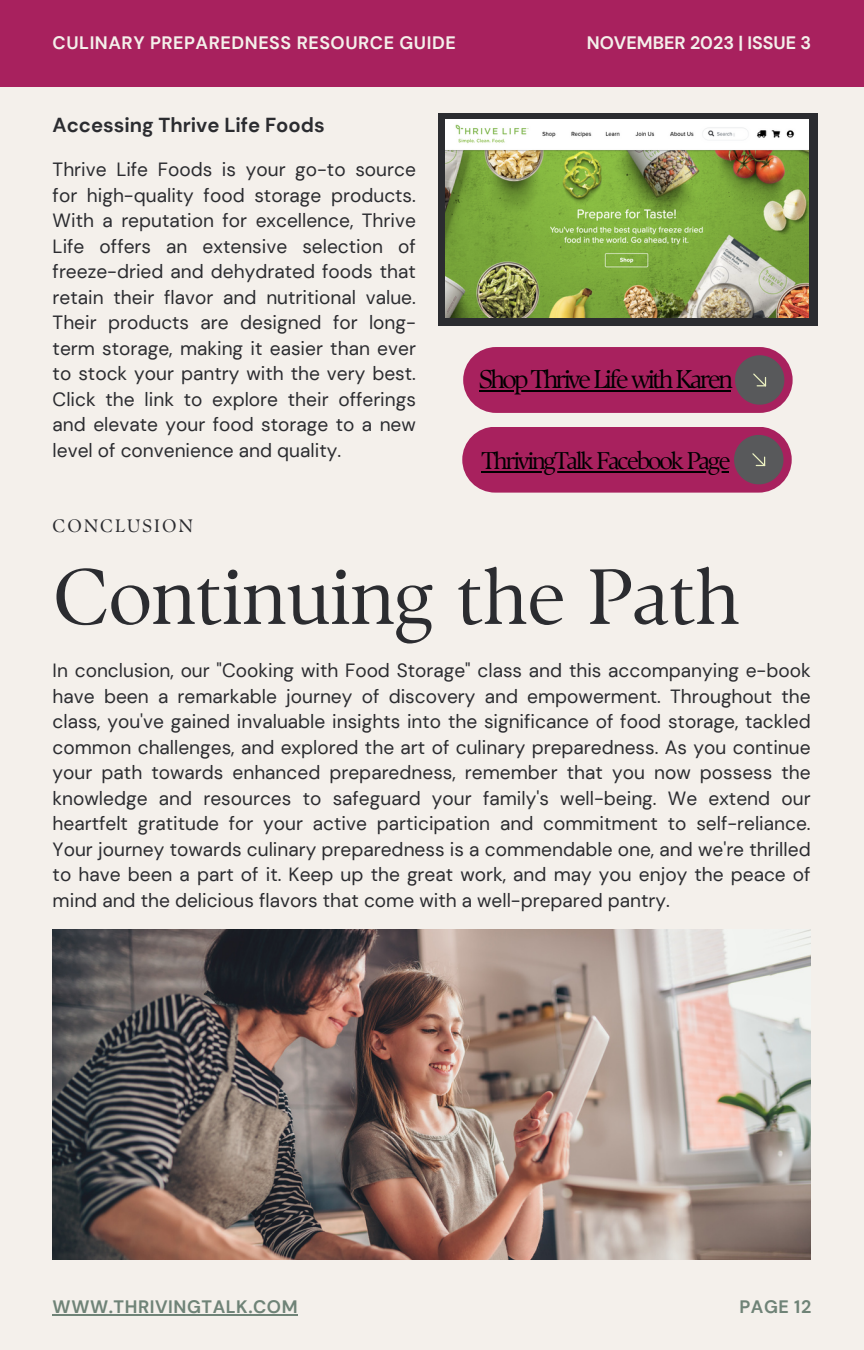
<style>
.page{position:relative;width:864px;height:1350px;background:#f4f0eb}
.page>*{position:absolute;margin:0;border:0;box-sizing:border-box;transform-origin:0 0}
.t1{font:78.08px "TY Serif D";color:#2b2c30}
.t2{font:25.65px "TY Serif D";letter-spacing:-.095em;color:#000}
.t3{font:24.3px "TY Serif D";letter-spacing:-.08em;color:#000}
.t4{font:700 20.25px "DM Sans";color:#2b2c30}
.t5{font:19.12px/25.4px "DM Sans";color:#2b2c30;text-align:justify}
.t6{font:700 18px "DM Sans";letter-spacing:.03em;color:#f4f0eb}
.t7{font:700 18px "DM Sans";letter-spacing:.03em;color:#6f8377}
.t8{font:700 18px "DM Sans";color:#f4f0eb}
.t9{font:18px "TY Serif D";letter-spacing:.12em;color:#2b2c30}
</style>
<div class="page">
<img style="left:53px;top:930px;width:757px;height:329px">
<div style="left:438px;top:113px;width:379px;height:213px;background:#2b2c30"></div>
<img style="left:445px;top:120px;width:363px;height:197px">
<div style="left:463px;top:347px;width:329px;height:66px;background:#a8215e;border-radius:33px"></div>
<svg style="left:735px;top:355px;width:49px;height:50px"></svg>
<hr style="left:479px;top:390px;width:252px;height:2px;background:#000">
<hr style="left:53px;top:1314px;width:245px;height:2px;background:#6f8377">
<div style="left:0;top:0;width:864px;height:86px;background:#a8215e"></div>
<div style="left:462px;top:427px;width:329px;height:66px;background:#a8215e;border-radius:33px"></div>
<svg style="left:734px;top:435px;width:49px;height:49px"></svg>
<hr style="left:481px;top:471px;width:248px;height:2px;background:#000">
<p class="t6" style="left:53px;top:31px;width:405px">CULINARY PREPAREDNESS RESOURCE GUIDE</p>
<p class="t8" style="left:587px;top:31px;width:226px">NOVEMBER 2023 | ISSUE 3</p>
<p class="t4" style="left:53px;top:112px;width:274px">Accessing Thrive Life Foods</p>
<p class="t5" style="left:53px;top:157px;width:365px">Thrive Life Foods is your go-to source for high-quality food storage products.<br>With a reputation for excellence, Thrive Life offers an extensive selection of freeze-dried and dehydrated foods that retain their flavor and nutritional value.<br>Their products are designed for long&shy;term storage, making it easier than ever to stock your pantry with the very best.<br>Click the link to explore their offerings and elevate your food storage to a new level of convenience and quality.</p>
<p class="t9" style="left:53px;top:515px;width:142px">CONCLUSION</p>
<p class="t2" style="left:479px;top:364px;width:255px">Shop Thrive Life with Karen</p>
<p class="t3" style="left:481px;top:446px;width:251px">ThrivingTalk Facebook Page</p>
<p class="t1" style="left:53px;top:550px;width:688px">Continuing the Path</p>
<p class="t5" style="left:53px;top:658px;width:760px">In conclusion, our "Cooking with Food Storage" class and this accompanying e-book have been a remarkable journey of discovery and empowerment. Throughout the class, you've gained invaluable insights into the significance of food storage, tackled common challenges, and explored the art of culinary preparedness. As you continue your path towards enhanced preparedness, remember that you now possess the knowledge and resources to safeguard your family's well-being. We extend our heartfelt gratitude for your active participation and commitment to self-reliance.<br>Your journey towards culinary preparedness is a commendable one, and we're thrilled to have been a part of it. Keep up the great work, and may you enjoy the peace of mind and the delicious flavors that come with a well-prepared pantry.</p>
<p class="t7" style="left:53px;top:1295px;width:247px">WWW.THRIVINGTALK.COM</p>
<p class="t7" style="left:739px;top:1295px;width:73px">PAGE 12</p>
</div>
